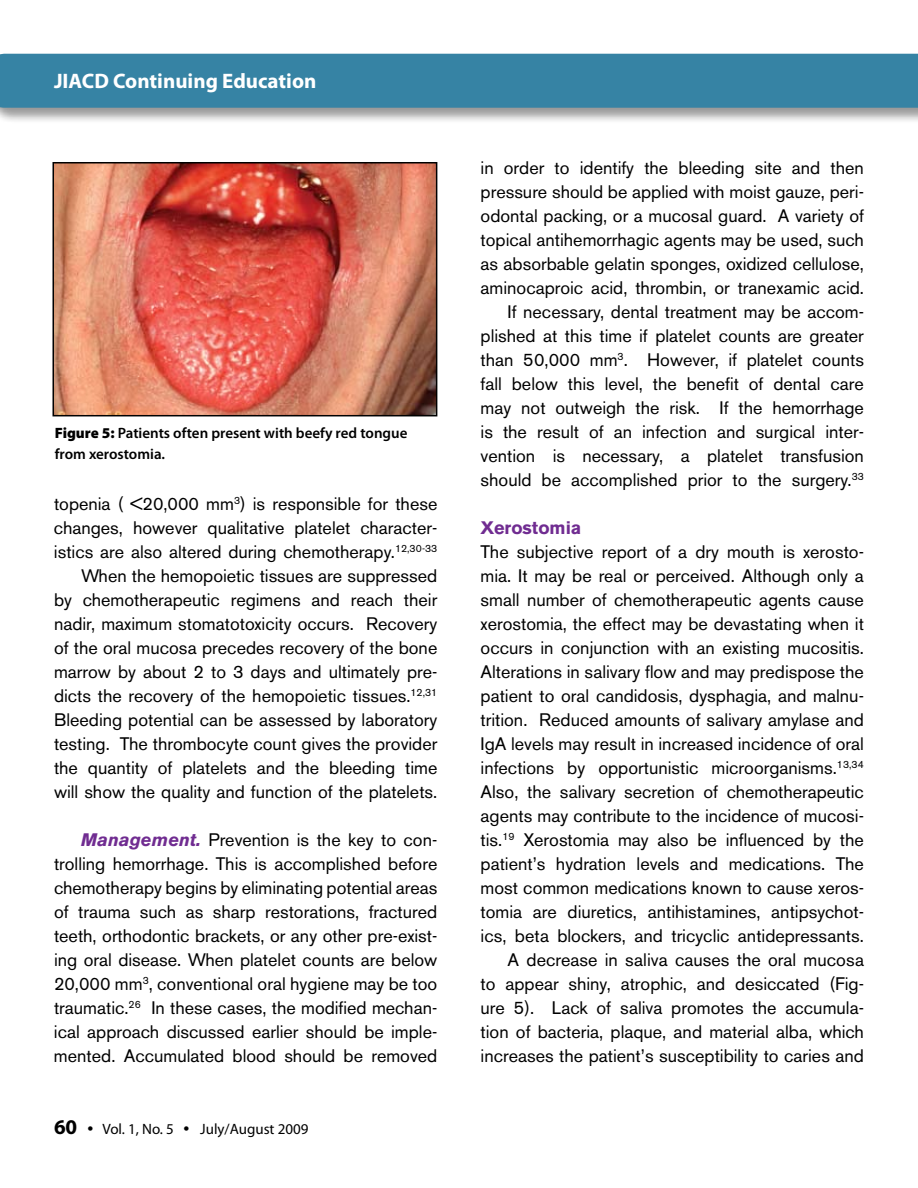
<style>
.page{position:relative;width:918px;height:1188px;background:#fff}
.page>*{position:absolute;margin:0;border:0;box-sizing:border-box;transform-origin:0 0}
.t1{font:700 21px "Myriad Pro";color:#fff}
.t2{font:18px/24px "Akzidenz Grotesk BE";color:#000;text-align:right}
.t3{font:700 18px "Akzidenz Grotesk BE";color:#702c91}
.t4{font:600 15px/21px "Myriad Pro";color:#000}
.t5{font:15px "Myriad Pro";color:#000}
.s1{font-weight:900}
.s2{font-weight:700;font-style:italic;color:#702c91}
.s3{font-weight:700;font-size:21px}
.s4{font-size:21px}
</style>
<div class="page">
<div style="left:0;top:54px;width:918px;height:70px;background:#000;opacity:.4"></div>
<div style="left:0;top:54px;width:918px;height:54px;background:#3683a4"></div>
<img style="left:55px;top:165px;width:379px;height:248px">
<div style="left:52px;top:162px;width:385px;height:254px;border:2px solid #000"></div>
<p class="t1" style="left:54px;top:68px;width:264px">JIACD Continuing Education</p>
<p class="t4" style="left:55px;top:422px;width:354px"><span class="s1">Figure 5:</span> Patients often present with beefy red tongue from xerostomia.</p>
<p class="t2" style="left:54px;top:492px;width:385px">topenia ( &lt;20,000 mm<sup>3</sup>) is responsible for these changes, however qualitative platelet character&shy;istics are also altered during chemotherapy.<sup>12,30-33<br></sup>When the hemopoietic tissues are suppressed<br>by chemotherapeutic regimens and reach their nadir, maximum stomatotoxicity occurs. Recovery of the oral mucosa precedes recovery of the bone marrow by about 2 to 3 days and ultimately pre&shy;dicts the recovery of the hemopoietic tissues.<sup>12,31<br></sup>Bleeding potential can be assessed by laboratory testing. The thrombocyte count gives the provider the quantity of platelets and the bleeding time will show the quality and function of the platelets.</p>
<p class="t2" style="left:54px;top:828px;width:385px;text-align:justify;text-indent:27px"><span class="s2">Management.</span> Prevention is the key to con&shy;trolling hemorrhage. This is accomplished before chemotherapy begins by eliminating potential areas of trauma such as sharp restorations, fractured teeth, orthodontic brackets, or any other pre-exist&shy;ing oral disease. When platelet counts are below 20,000 mm<sup>3</sup>, conventional oral hygiene may be too traumatic.<sup>26</sup> In these cases, the modified mechan&shy;ical approach discussed earlier should be imple&shy;mented. Accumulated blood should be removed</p>
<p class="t5" style="left:54px;top:1120px;width:256px"><span class="s3">60</span> <span class="s4">•</span> Vol. 1, No. 5 <span class="s4">•</span> July/August 2009</p>
<p class="t2" style="left:481px;top:156px;width:385px">in order to identify the bleeding site and then pressure should be applied with moist gauze, peri&shy;odontal packing, or a mucosal guard. A variety of topical antihemorrhagic agents may be used, such as absorbable gelatin sponges, oxidized cellulose, aminocaproic acid, thrombin, or tranexamic acid.<br>If necessary, dental treatment may be accom&shy;plished at this time if platelet counts are greater than 50,000 mm<sup>3</sup>. However, if platelet counts fall below this level, the benefit of dental care may not outweigh the risk. If the hemorrhage is the result of an infection and surgical inter&shy;vention is necessary, a platelet transfusion should be accomplished prior to the surgery.<sup>33</sup></p>
<p class="t3" style="left:481px;top:517px;width:102px">Xerostomia</p>
<p class="t2" style="left:481px;top:540px;width:385px">The subjective report of a dry mouth is xerosto&shy;mia. It may be real or perceived. Although only a small number of chemotherapeutic agents cause xerostomia, the effect may be devastating when it occurs in conjunction with an existing mucositis.<br>Alterations in salivary flow and may predispose the patient to oral candidosis, dysphagia, and malnu&shy;trition. Reduced amounts of salivary amylase and IgA levels may result in increased incidence of oral infections by opportunistic microorganisms.<sup>13,34<br></sup>Also, the salivary secretion of chemotherapeutic agents may contribute to the incidence of mucosi&shy;tis.<sup>19</sup> Xerostomia may also be influenced by the patient’s hydration levels and medications. The most common medications known to cause xeros&shy;tomia are diuretics, antihistamines, antipsychot&shy;ics, beta blockers, and tricyclic antidepressants.<br>A decrease in saliva causes the oral mucosa<br>to appear shiny, atrophic, and desiccated (Fig&shy;ure 5). Lack of saliva promotes the accumula&shy;tion of bacteria, plaque, and material alba, which increases the patient’s susceptibility to caries and</p>
</div>
